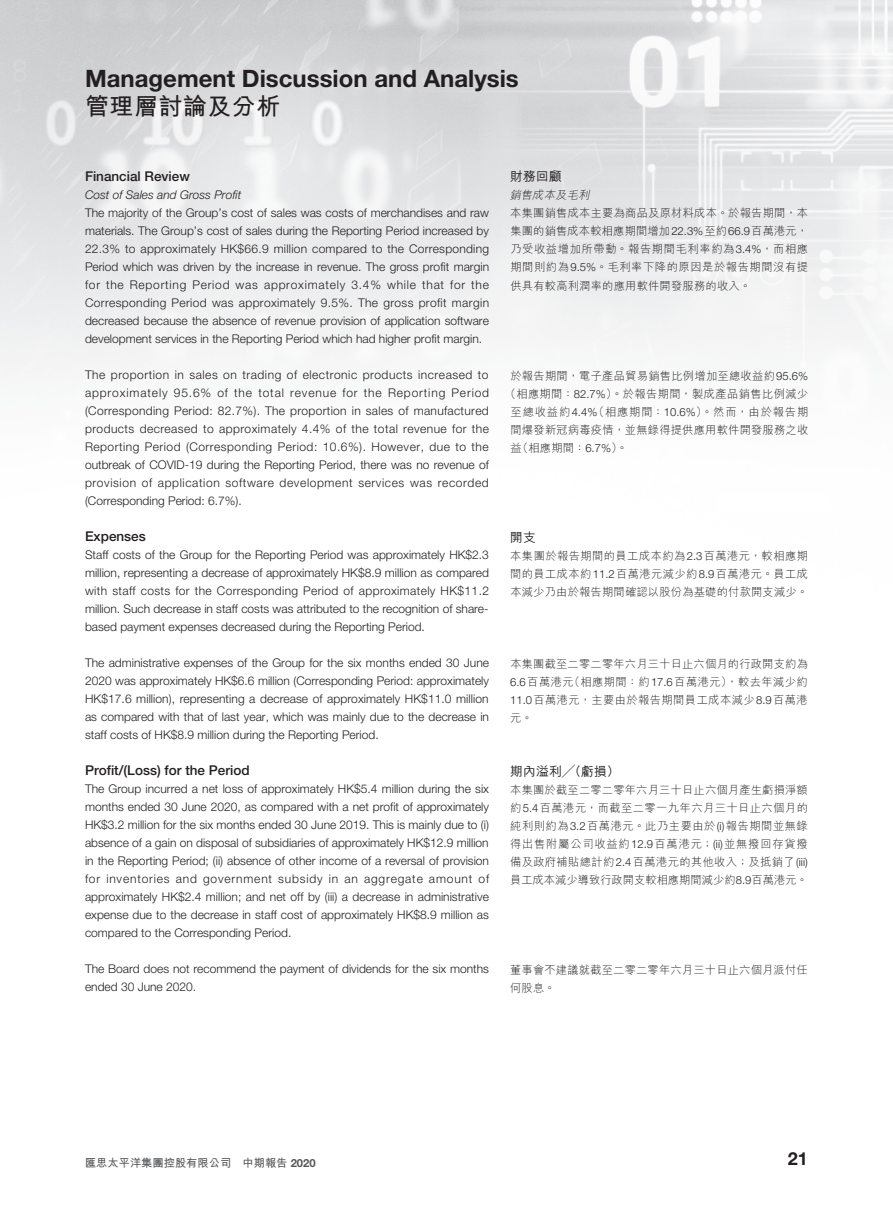
<style>
.page{position:relative;width:893px;height:1212px;background:#fff}
.page>*{position:absolute;margin:0;border:0;box-sizing:border-box;transform-origin:0 0}
.t1{font:700 24px "Helvetica Neue LT Std";color:#231f20}
.t2{font:700 24px "M Hei HK";letter-spacing:.02em;color:#231f20}
.t3{font:700 18px "Helvetica Neue LT Std";color:#231f20}
.t4{font:500 13.5px "Helvetica Neue LT Std";color:#231f20}
.t5{font:500 12.75px "M Hei HK";letter-spacing:.02em;color:#231f20}
.t6{font:300 12px/18px "Helvetica Neue LT Std";color:#231f20;text-align:justify}
.t7{font:italic 300 12px "Helvetica Neue LT Std";color:#231f20}
.t8{font:300 11.25px/18px "M Hei HK";letter-spacing:.025em;color:#231f20;text-align:justify}
.t9{font:300 11.25px "M Hei HK";letter-spacing:.075em;color:#231f20}
.t10{font:700 11.25px "M Hei HK";color:#57585a}
.t11{font:italic 300 11.25px "M Hei HK";color:#231f20}
.s1{font-family:"Helvetica Neue LT Std"}
</style>
<div class="page">
<img style="left:0;top:0;width:893px;height:379px">
<h1 class="t1" style="left:85px;top:63px;width:435px">Management Discussion and Analysis</h1>
<h1 class="t2" style="left:85px;top:89px;width:197px">管理層討論及分析</h1>
<p class="t4" style="left:85px;top:168px;width:106px">Financial Review</p>
<p class="t7" style="left:85px;top:188px;width:158px">Cost of Sales and Gross Profit</p>
<p class="t6" style="left:85px;top:204px;width:406px">The majority of the Group’s cost of sales was costs of merchandises and raw materials. The Group’s cost of sales during the Reporting Period increased by 22.3% to approximately HK$66.9 million compared to the Corresponding Period which was driven by the increase in revenue. The gross profit margin for the Reporting Period was approximately 3.4% while that for the Corresponding Period was approximately 9.5%. The gross profit margin decreased because the absence of revenue provision of application software development services in the Reporting Period which had higher profit margin.</p>
<p class="t6" style="left:85px;top:366px;width:406px">The proportion in sales on trading of electronic products increased to approximately 95.6% of the total revenue for the Reporting Period (Corresponding Period: 82.7%). The proportion in sales of manufactured products decreased to approximately 4.4% of the total revenue for the Reporting Period (Corresponding Period: 10.6%). However, due to the outbreak of COVID-19 during the Reporting Period, there was no revenue of provision of application software development services was recorded (Corresponding Period: 6.7%).</p>
<p class="t4" style="left:85px;top:528px;width:62px">Expenses</p>
<p class="t6" style="left:85px;top:546px;width:405px">Staff costs of the Group for the Reporting Period was approximately HK$2.3 million, representing a decrease of approximately HK$8.9 million as compared with staff costs for the Corresponding Period of approximately HK$11.2 million. Such decrease in staff costs was attributed to the recognition of share&shy;based payment expenses decreased during the Reporting Period.</p>
<p class="t6" style="left:85px;top:654px;width:405px">The administrative expenses of the Group for the six months ended 30 June 2020 was approximately HK$6.6 million (Corresponding Period: approximately HK$17.6 million), representing a decrease of approximately HK$11.0 million as compared with that of last year, which was mainly due to the decrease in staff costs of HK$8.9 million during the Reporting Period.</p>
<p class="t4" style="left:85px;top:762px;width:166px">Profit/(Loss) for the Period</p>
<p class="t6" style="left:85px;top:780px;width:406px">The Group incurred a net loss of approximately HK$5.4 million during the six months ended 30 June 2020, as compared with a net profit of approximately HK$3.2 million for the six months ended 30 June 2019. This is mainly due to (i) absence of a gain on disposal of subsidiaries of approximately HK$12.9 million in the Reporting Period; (ii) absence of other income of a reversal of provision for inventories and government subsidy in an aggregate amount of approximately HK$2.4 million; and net off by (iii) a decrease in administrative expense due to the decrease in staff cost of approximately HK$8.9 million as compared to the Corresponding Period.</p>
<p class="t6" style="left:85px;top:960px;width:405px">The Board does not recommend the payment of dividends for the six months ended 30 June 2020.</p>
<p class="t5" style="left:510px;top:168px;width:53px">財務回顧</p>
<p class="t11" style="left:509px;top:190px;width:84px">銷售成本及毛利</p>
<p class="t8" style="left:510px;top:204px;width:299px">本集團銷售成本主要為商品及原材料成本。於報告期間，本集團的銷售成本較相應期間增加<span class="s1">22.3%</span>至約<span class="s1">66.9</span>百萬港元，乃受收益增加所帶動。報告期間毛利率約為<span class="s1">3.4%</span>，而相應期間則約為<span class="s1">9.5%</span>。毛利率下降的原因是於報告期間沒有提供具有較高利潤率的應用軟件開發服務的收入。</p>
<p class="t8" style="left:510px;top:366px;width:299px">於報告期間，電子產品貿易銷售比例增加至總收益約<span class="s1">95.6%</span></p>
<p class="t8" style="left:505px;top:384px;width:305px">（相應期間：<span class="s1">82.7%</span>）。於報告期間，製成產品銷售比例減少</p>
<p class="t9" style="left:511px;top:406px;width:299px">至總收益約<span class="s1">4.4%</span>（相應期間：<span class="s1">10.6%</span>）。然而，由於報告期</p>
<p class="t8" style="left:511px;top:420px;width:299px">間爆發新冠病毒疫情，並無錄得提供應用軟件開發服務之收</p>
<p class="t8" style="left:511px;top:438px;width:119px">益（相應期間：<span class="s1">6.7%</span>）。</p>
<p class="t5" style="left:510px;top:528px;width:27px">開支</p>
<p class="t8" style="left:510px;top:546px;width:299px">本集團於報告期間的員工成本約為<span class="s1">2.3</span>百萬港元，較相應期間的員工成本約<span class="s1">11.2</span>百萬港元減少約<span class="s1">8.9</span>百萬港元。員工成本減少乃由於報告期間確認以股份為基礎的付款開支減少。</p>
<p class="t8" style="left:510px;top:654px;width:299px">本集團截至二零二零年六月三十日止六個月的行政開支約為<span class="s1">6.6</span>百萬港元（相應期間：約<span class="s1">17.6</span>百萬港元），較去年減少約<span class="s1">11.0</span>百萬港元，主要由於報告期間員工成本減少<span class="s1">8.9</span>百萬港元。</p>
<p class="t5" style="left:510px;top:762px;width:111px">期內溢利╱（虧損）</p>
<p class="t8" style="left:510px;top:780px;width:299px">本集團於截至二零二零年六月三十日止六個月產生虧損淨額約<span class="s1">5.4</span>百萬港元，而截至二零一九年六月三十日止六個月的純利則約為<span class="s1">3.2</span>百萬港元。此乃主要由於<span class="s1">(i)</span>報告期間並無錄得出售附屬公司收益約<span class="s1">12.9</span>百萬港元；<span class="s1">(ii)</span>並無撥回存貨撥備及政府補貼總計約<span class="s1">2.4</span>百萬港元的其他收入；及抵銷了<span class="s1">(iii)</span>員工成本減少導致行政開支較相應期間減少約<span class="s1">8.9</span>百萬港元。</p>
<p class="t8" style="left:510px;top:960px;width:299px">董事會不建議就截至二零二零年六月三十日止六個月派付任何股息。</p>
<p class="t10" style="left:85px;top:1154px;width:232px">匯思太平洋集團控股有限公司 中期報告 <span class="s1">2020</span></p>
<h2 class="t3" style="left:788px;top:1148px;width:22px">21</h2>
</div>
